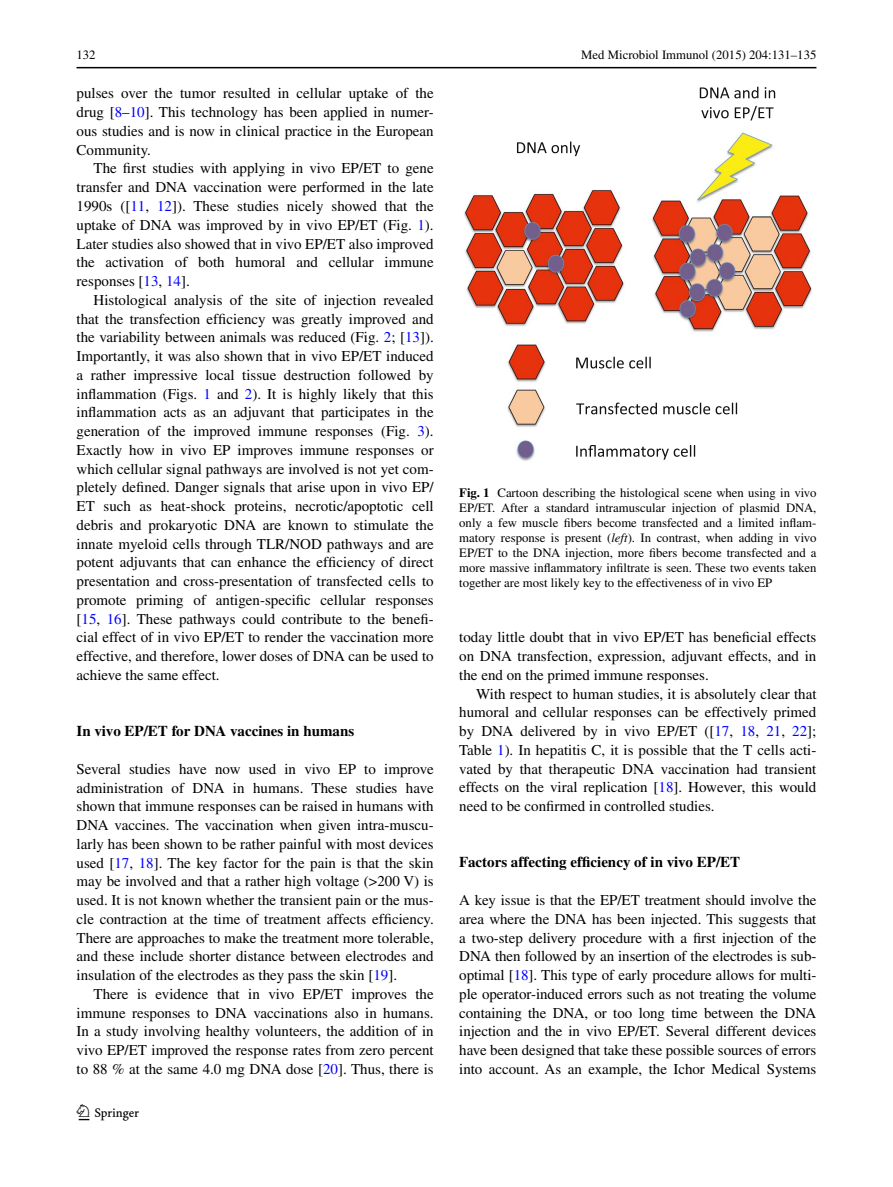
<style>
.page{position:relative;width:893px;height:1187px;background:#fff}
.page>*{position:absolute;margin:0;border:0;box-sizing:border-box;transform-origin:0 0}
.t1{font:22.5px "Springnew";color:#000}
.t2{font:15px/18.8px "Times";color:#000;text-align:justify}
.t3{font:700 15px "Times";color:#000}
.t4{font:12.75px/15px "Times";color:#000;text-align:justify}
.s1{color:#00f}
.s2{font-weight:700}
.s3{font-style:italic}
</style>
<div class="page">
<hr style="left:77px;top:67px;width:739px;height:1px;background:#000">
<img style="left:464px;top:133px;width:348px;height:328px">
<svg style="left:576px;top:357px;width:75px;height:11px"></svg>
<svg style="left:576px;top:402px;width:161px;height:12px"></svg>
<svg style="left:576px;top:445px;width:119px;height:14px"></svg>
<svg style="left:517px;top:141px;width:63px;height:15px"></svg>
<svg style="left:700px;top:87px;width:75px;height:11px"></svg>
<svg style="left:701px;top:106px;width:73px;height:14px"></svg>
<p class="t4" style="left:77px;top:48px;width:21px">132</p>
<p class="t4" style="left:581px;top:48px;width:237px">Med Microbiol Immunol (2015) 204:131–135</p>
<p class="t2" style="left:77px;top:84px;width:359px">pulses over the tumor resulted in cellular uptake of the drug [<span class="s1">8</span>–<span class="s1">10</span>]. This technology has been applied in numer&shy;ous studies and is now in clinical practice in the European Community.</p>
<p class="t2" style="left:77px;top:159px;width:359px;text-indent:17px">The first studies with applying in vivo EP/ET to gene transfer and DNA vaccination were performed in the late 1990s ([<span class="s1">11</span>, <span class="s1">12</span>]). These studies nicely showed that the uptake of DNA was improved by in vivo EP/ET (Fig. <span class="s1">1</span>).<br>Later studies also showed that in vivo EP/ET also improved the activation of both humoral and cellular immune responses [<span class="s1">13</span>, <span class="s1">14</span>].</p>
<p class="t2" style="left:77px;top:290px;width:359px;text-indent:17px">Histological analysis of the site of injection revealed that the transfection efficiency was greatly improved and the variability between animals was reduced (Fig. <span class="s1">2</span>; [<span class="s1">13</span>]).<br>Importantly, it was also shown that in vivo EP/ET induced a rather impressive local tissue destruction followed by inflammation (Figs. <span class="s1">1</span> and <span class="s1">2</span>). It is highly likely that this inflammation acts as an adjuvant that participates in the generation of the improved immune responses (Fig. <span class="s1">3</span>).<br>Exactly how in vivo EP improves immune responses or which cellular signal pathways are involved is not yet com&shy;pletely defined. Danger signals that arise upon in vivo EP/ ET such as heat-shock proteins, necrotic/apoptotic cell debris and prokaryotic DNA are known to stimulate the innate myeloid cells through TLR/NOD pathways and are potent adjuvants that can enhance the efficiency of direct presentation and cross-presentation of transfected cells to promote priming of antigen-specific cellular responses [<span class="s1">15</span>, <span class="s1">16</span>]. These pathways could contribute to the benefi&shy;cial effect of in vivo EP/ET to render the vaccination more effective, and therefore, lower doses of DNA can be used to achieve the same effect.</p>
<p class="t3" style="left:77px;top:722px;width:279px">In vivo EP/ET for DNA vaccines in humans</p>
<p class="t2" style="left:77px;top:759px;width:359px">Several studies have now used in vivo EP to improve administration of DNA in humans. These studies have shown that immune responses can be raised in humans with DNA vaccines. The vaccination when given intra-muscu&shy;larly has been shown to be rather painful with most devices used [<span class="s1">17</span>, <span class="s1">18</span>]. The key factor for the pain is that the skin may be involved and that a rather high voltage (&gt;200 V) is used. It is not known whether the transient pain or the mus&shy;cle contraction at the time of treatment affects efficiency.<br>There are approaches to make the treatment more tolerable, and these include shorter distance between electrodes and insulation of the electrodes as they pass the skin [<span class="s1">19</span>].</p>
<p class="t2" style="left:77px;top:984px;width:359px;text-indent:17px">There is evidence that in vivo EP/ET improves the immune responses to DNA vaccinations also in humans.<br>In a study involving healthy volunteers, the addition of in vivo EP/ET improved the response rates from zero percent to 88 % at the same 4.0 mg DNA dose [<span class="s1">20</span>]. Thus, there is</p>
<h1 class="t1" style="left:79px;top:1104px;width:62px">1 3</h1>
<p class="t4" style="left:459px;top:485px;width:359px"><span class="s2">Fig. 1</span> Cartoon describing the histological scene when using in vivo EP/ET. After a standard intramuscular injection of plasmid DNA, only a few muscle fibers become transfected and a limited inflam&shy;matory response is present (<span class="s3">left</span>). In contrast, when adding in vivo EP/ET to the DNA injection, more fibers become transfected and a more massive inflammatory infiltrate is seen. These two events taken together are most likely key to the effectiveness of in vivo EP</p>
<p class="t2" style="left:459px;top:628px;width:359px">today little doubt that in vivo EP/ET has beneficial effects on DNA transfection, expression, adjuvant effects, and in the end on the primed immune responses.</p>
<p class="t2" style="left:459px;top:684px;width:359px;text-indent:17px">With respect to human studies, it is absolutely clear that humoral and cellular responses can be effectively primed by DNA delivered by in vivo EP/ET ([<span class="s1">17</span>, <span class="s1">18</span>, <span class="s1">21</span>, <span class="s1">22</span>]; Table <span class="s1">1</span>). In hepatitis C, it is possible that the T cells acti&shy;vated by that therapeutic DNA vaccination had transient effects on the viral replication [<span class="s1">18</span>]. However, this would need to be confirmed in controlled studies.</p>
<p class="t3" style="left:459px;top:853px;width:282px">Factors affecting efficiency of in vivo EP/ET</p>
<p class="t2" style="left:459px;top:890px;width:359px">A key issue is that the EP/ET treatment should involve the area where the DNA has been injected. This suggests that a two-step delivery procedure with a first injection of the DNA then followed by an insertion of the electrodes is sub&shy;optimal [<span class="s1">18</span>]. This type of early procedure allows for multi&shy;ple operator-induced errors such as not treating the volume containing the DNA, or too long time between the DNA injection and the in vivo EP/ET. Several different devices have been designed that take these possible sources of errors into account. As an example, the Ichor Medical Systems</p>
</div>
